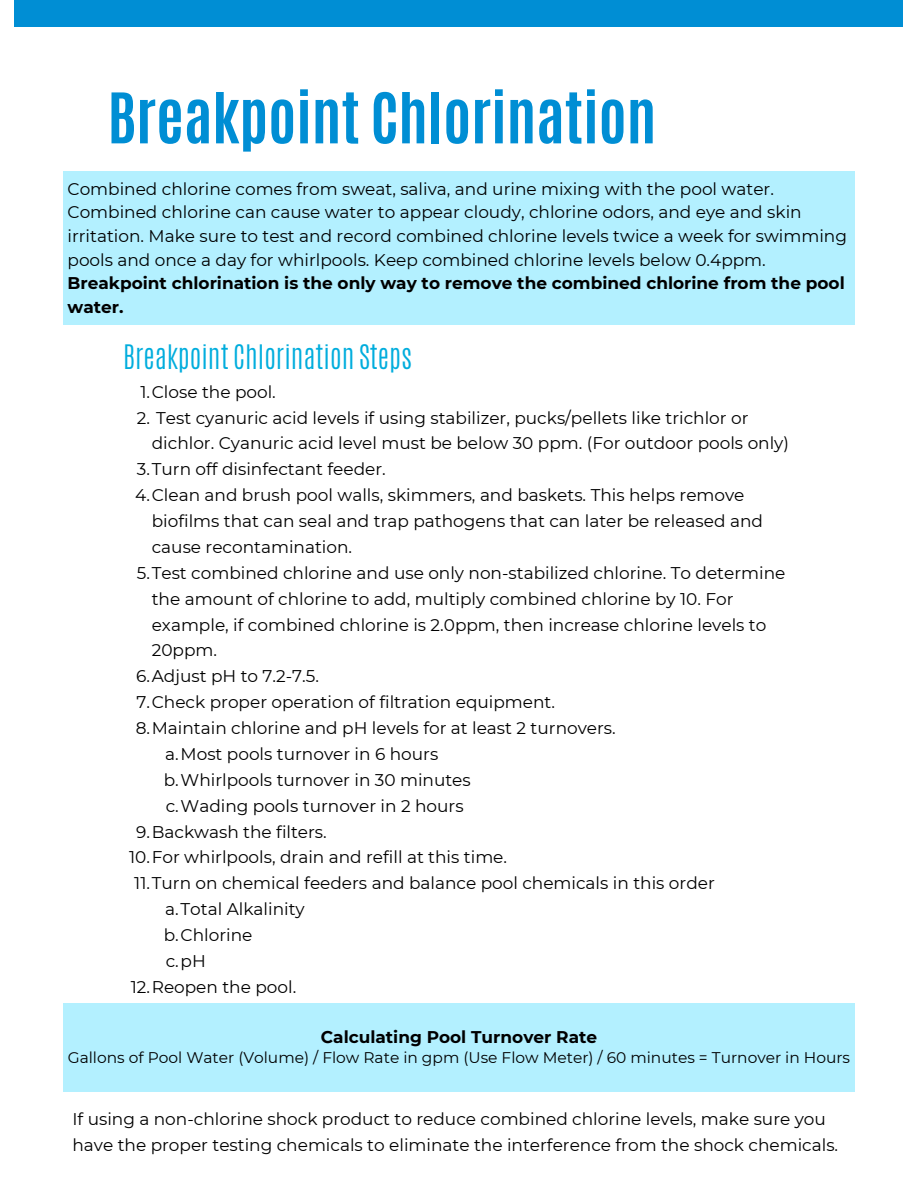
<style>
.page{position:relative;width:918px;height:1188px;background:#fff}
.page>*{position:absolute;margin:0;border:0;box-sizing:border-box;transform-origin:0 0}
.t1{font:700 59.25px "Antonio";color:#008ed4}
.t2{font:300 28.2px "Antonio";color:#00addd}
.t3{font:16.95px/23.7px "Montserrat";color:#000}
.t4{font:700 16.95px/23.7px "Montserrat";color:#000}
.t5{font:15.45px "Montserrat";color:#000}
</style>
<div class="page">
<div style="left:15px;top:0;width:888px;height:27px;background:#008ed4"></div>
<div style="left:63px;top:171px;width:792px;height:154px;background:#b3f0ff"></div>
<div style="left:63px;top:1003px;width:792px;height:89px;background:#b3f0ff"></div>
<h1 class="t1" style="left:107px;top:76px;width:550px">Breakpoint Chlorination</h1>
<p class="t3" style="left:68px;top:177px;width:781px">Combined chlorine comes from sweat, saliva, and urine mixing with the pool water.<br>Combined chlorine can cause water to appear cloudy, chlorine odors, and eye and skin irritation. Make sure to test and record combined chlorine levels twice a week for swimming pools and once a day for whirlpools. Keep combined chlorine levels below 0.4ppm.</p>
<p class="t4" style="left:68px;top:271px;width:779px">Breakpoint chlorination is the only way to remove the combined chlorine from the pool water.</p>
<h2 class="t2" style="left:123px;top:337px;width:291px">Breakpoint Chlorination Steps</h2>
<p class="t3" style="left:140px;top:380px;width:137px">1.Close the pool.</p>
<p class="t3" style="left:137px;top:406px;width:613px">2. Test cyanuric acid levels if using stabilizer, pucks/pellets like trichlor or</p>
<p class="t3" style="left:152px;top:432px;width:639px">dichlor. Cyanuric acid level must be below 30 ppm. (For outdoor pools only)</p>
<p class="t3" style="left:137px;top:457px;width:250px">3.Turn off disinfectant feeder.</p>
<p class="t3" style="left:135px;top:483px;width:611px">4.Clean and brush pool walls, skimmers, and baskets. This helps remove</p>
<p class="t3" style="left:152px;top:509px;width:613px">biofilms that can seal and trap pathogens that can later be released and</p>
<p class="t3" style="left:152px;top:535px;width:202px">cause recontamination.</p>
<p class="t3" style="left:137px;top:561px;width:650px">5.Test combined chlorine and use only non-stabilized chlorine. To determine</p>
<p class="t3" style="left:152px;top:587px;width:583px">the amount of chlorine to add, multiply combined chlorine by 10. For</p>
<p class="t3" style="left:152px;top:613px;width:616px">example, if combined chlorine is 2.0ppm, then increase chlorine levels to</p>
<p class="t3" style="left:152px;top:639px;width:67px">20ppm.</p>
<p class="t3" style="left:136px;top:664px;width:184px">6.Adjust pH to 7.2-7.5.</p>
<p class="t3" style="left:136px;top:690px;width:420px">7.Check proper operation of filtration equipment.</p>
<p class="t3" style="left:136px;top:716px;width:482px">8.Maintain chlorine and pH levels for at least 2 turnovers.</p>
<p class="t3" style="left:165px;top:742px;width:275px">a.Most pools turnover in 6 hours</p>
<p class="t3" style="left:164px;top:768px;width:309px">b.Whirlpools turnover in 30 minutes</p>
<p class="t3" style="left:166px;top:794px;width:299px">c.Wading pools turnover in 2 hours</p>
<p class="t3" style="left:136px;top:820px;width:192px">9.Backwash the filters.</p>
<p class="t3" style="left:129px;top:846px;width:379px">10.For whirlpools, drain and refill at this time.</p>
<p class="t3" style="left:134px;top:871px;width:582px">11.Turn on chemical feeders and balance pool chemicals in this order</p>
<p class="t3" style="left:165px;top:897px;width:141px">a.Total Alkalinity</p>
<p class="t3" style="left:164px;top:923px;width:90px">b.Chlorine</p>
<p class="t3" style="left:166px;top:949px;width:42px">c.pH</p>
<p class="t3" style="left:131px;top:975px;width:167px">12.Reopen the pool.</p>
<p class="t4" style="left:321px;top:1025px;width:278px">Calculating Pool Turnover Rate</p>
<p class="t5" style="left:68px;top:1048px;width:784px">Gallons of Pool Water (Volume) / Flow Rate in gpm (Use Flow Meter) / 60 minutes = Turnover in Hours</p>
<p class="t3" style="left:72px;top:1106px;width:767px;line-height:25.8px">If using a non-chlorine shock product to reduce combined chlorine levels, make sure you have the proper testing chemicals to eliminate the interference from the shock chemicals.</p>
</div>
